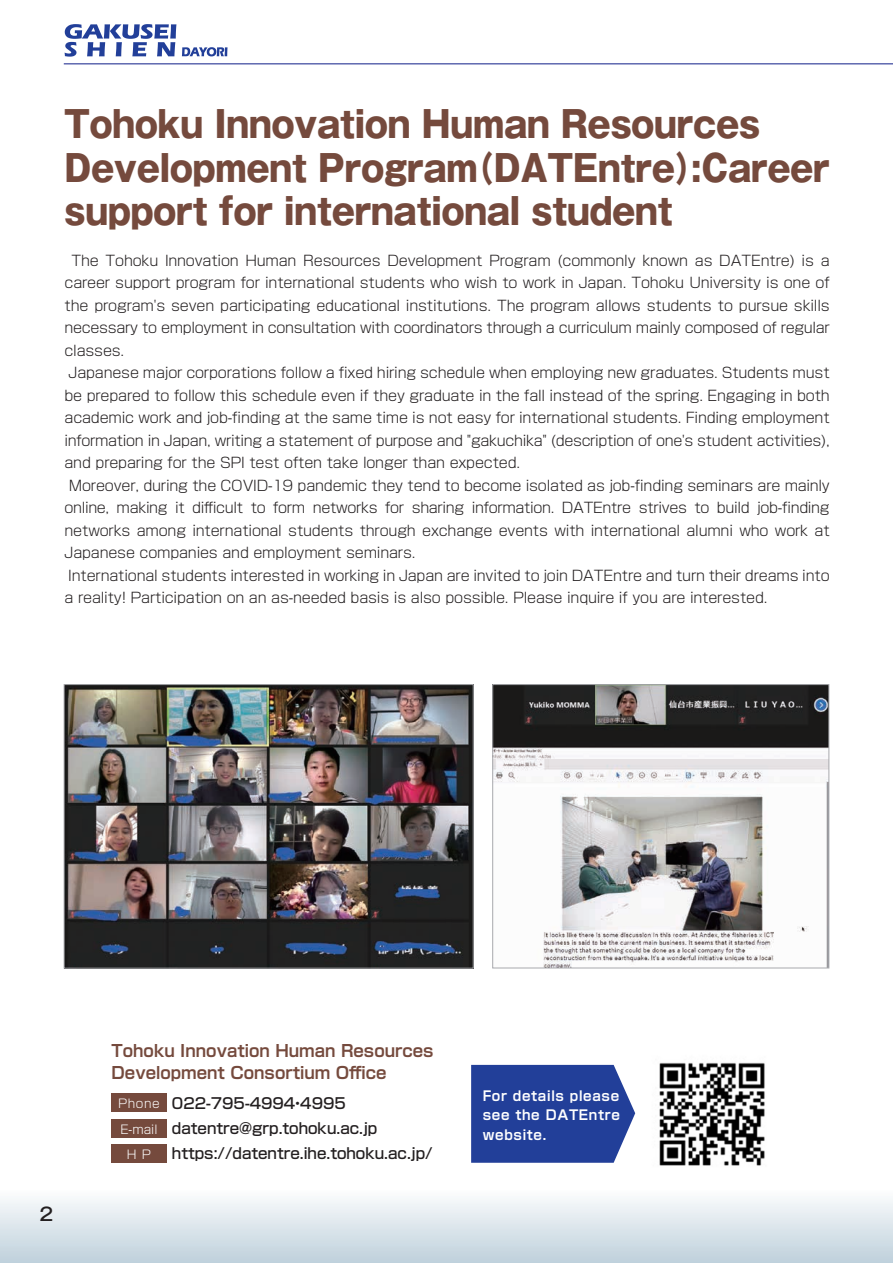
<style>
.page{position:relative;width:893px;height:1263px;background:#fff}
.page>*{position:absolute;margin:0;border:0;box-sizing:border-box;transform-origin:0 0}
.t1{font:800 36px/43.5px "Gothic MB101 Pr 5";color:#754a3d;scale:.92 1}
.t2{font:500 18px "Gothic MB101 Pr 5";color:#231f20}
.t3{font:700 16.5px/22.5px "Shin Go Pr 5 De";color:#754a3d}
.t4{font:500 15px/24.9px "Shin Go Pr 5";color:#231f20}
.t5{font:300 14.25px "Shin Go Pr 5";letter-spacing:-.015em;color:#231f20}
.t6{font:700 13.5px/19.5px "Shin Go Pr 5 De";letter-spacing:.05em;color:#fff;text-align:justify}
.t7{font:300 12px "Shin Go Pr 5";color:#fff}
.s1{font-weight:300;font-size:12px;color:#fff}
</style>
<div class="page">
<div style="left:0;top:1188px;width:893px;height:75px;background:linear-gradient(to bottom,#fefefe,#bed0db)"></div>
<hr style="left:64px;top:63px;width:829px;height:2px;background:#5f68b0">
<svg style="left:65px;top:24px;width:111px;height:33px"></svg>
<svg style="left:182px;top:47px;width:46px;height:9px"></svg>
<img style="left:66px;top:686px;width:405px;height:280px">
<div style="left:64px;top:684px;width:409px;height:284px;border:1px solid #a8a9ad"></div>
<img style="left:494px;top:686px;width:333px;height:280px">
<div style="left:492px;top:684px;width:337px;height:284px;border:1px solid #a8a9ad"></div>
<div style="left:112px;top:1094px;width:55px;height:18px;background:#754a3d"></div>
<div style="left:112px;top:1119px;width:55px;height:18px;background:#754a3d"></div>
<div style="left:112px;top:1144px;width:55px;height:18px;background:#754a3d"></div>
<img style="left:659px;top:1062px;width:106px;height:104px">
<svg style="left:471px;top:1065px;width:164px;height:98px;background:#2f4a9f"></svg>
<h1 class="t1" style="left:64px;top:100px;width:833px">Tohoku Innovation Human Resources<br>Development Program（DATEntre）:Career support for international student</h1>
<p class="t5" style="left:71px;top:249px;width:760px">The Tohoku Innovation Human Resources Development Program (commonly known as DATEntre) is a</p>
<p class="t5" style="left:65px;top:271px;width:767px">career support program for international students who wish to work in Japan. Tohoku University is one of</p>
<p class="t5" style="left:65px;top:294px;width:767px">the program's seven participating educational institutions. The program allows students to pursue skills</p>
<p class="t5" style="left:65px;top:316px;width:767px">necessary to employment in consultation with coordinators through a curriculum mainly composed of regular</p>
<p class="t5" style="left:65px;top:339px;width:61px">classes.</p>
<p class="t5" style="left:69px;top:361px;width:763px">Japanese major corporations follow a fixed hiring schedule when employing new graduates. Students must</p>
<p class="t5" style="left:65px;top:384px;width:767px">be prepared to follow this schedule even if they graduate in the fall instead of the spring. Engaging in both</p>
<p class="t5" style="left:65px;top:406px;width:767px">academic work and job-finding at the same time is not easy for international students. Finding employment</p>
<p class="t5" style="left:65px;top:429px;width:767px">information in Japan, writing a statement of purpose and "gakuchika" (description of one's student activities),</p>
<p class="t5" style="left:65px;top:451px;width:457px">and preparing for the SPI test often take longer than expected.</p>
<p class="t5" style="left:69px;top:474px;width:762px">Moreover, during the COVID-19 pandemic they tend to become isolated as job-finding seminars are mainly</p>
<p class="t5" style="left:65px;top:496px;width:767px">online, making it difficult to form networks for sharing information. DATEntre strives to build job-finding</p>
<p class="t5" style="left:65px;top:519px;width:767px">networks among international students through exchange events with international alumni who work at</p>
<p class="t5" style="left:65px;top:541px;width:352px">Japanese companies and employment seminars.</p>
<p class="t5" style="left:68px;top:564px;width:763px">International students interested in working in Japan are invited to join DATEntre and turn their dreams into</p>
<p class="t5" style="left:65px;top:586px;width:704px">a reality! Participation on an as-needed basis is also possible. Please inquire if you are interested.</p>
<p class="t2" style="left:40px;top:1199px;width:15px">2</p>
<p class="t3" style="left:112px;top:1037px;width:324px">Tohoku Innovation Human Resources<br>Development Consortium Office</p>
<p class="t4" style="left:118px;top:1089px;width:261px"><span class="s1">Phone</span> 022-795-4994・4995<br><span class="s1">E-mail</span> datentre@grp.tohoku.ac.jp</p>
<p class="t7" style="left:127px;top:1144px;width:26px">H P</p>
<p class="t4" style="left:172px;top:1139px;width:262px">https://datentre.ihe.tohoku.ac.jp/</p>
<p class="t6" style="left:483px;top:1084px;width:139px">For details please see the DATEntre website.</p>
</div>
